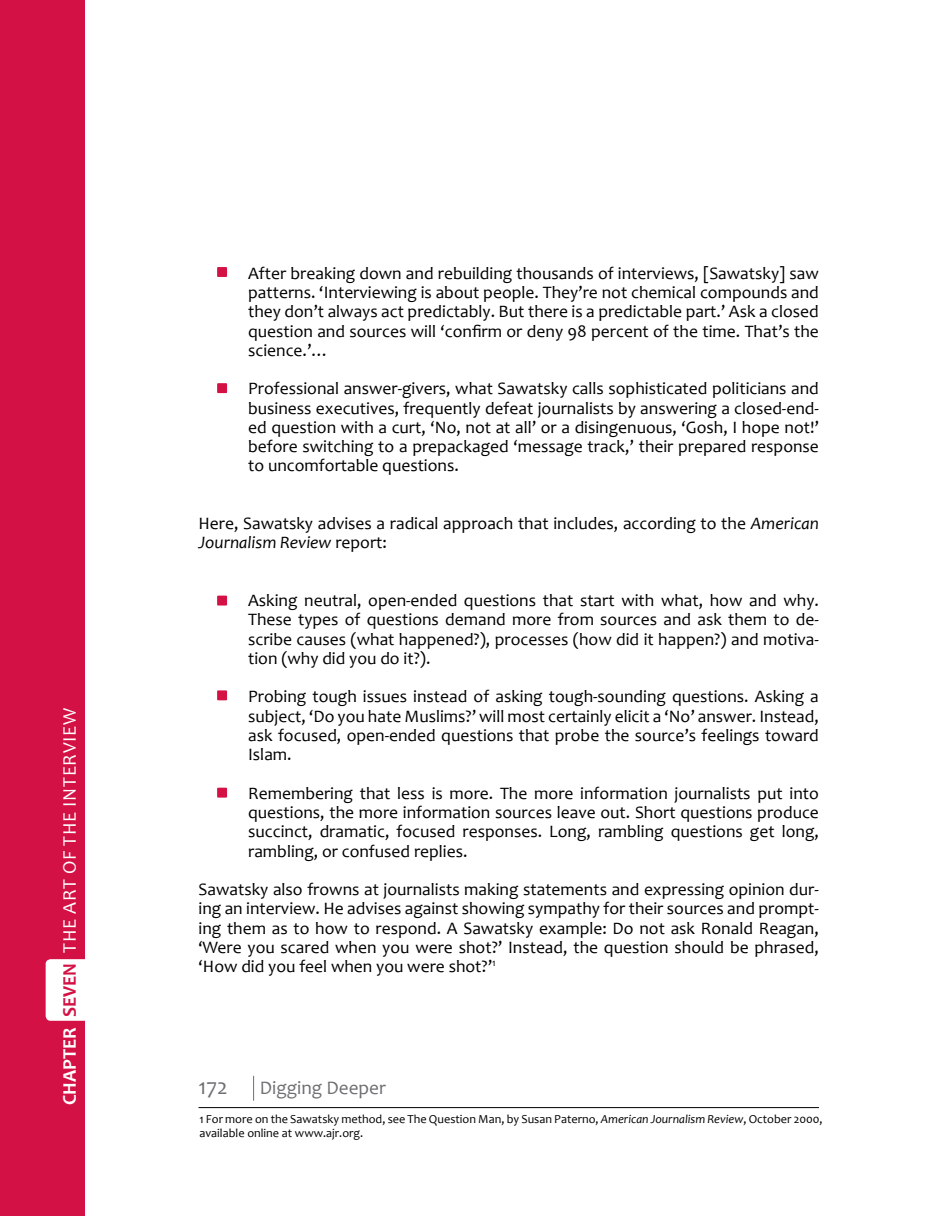
<style>
.page{position:relative;width:943px;height:1216px;background:#fff}
.page>*{position:absolute;margin:0;border:0;box-sizing:border-box;transform-origin:0 0}
.t1{font:22.75px "Candara";color:#6d6f71}
.t2{font:19.25px "Candara";letter-spacing:.04em;color:#fff}
.t3{font:19.25px "Candara";color:#6d6f71}
.t4{font:700 19.25px "Candara";color:#fff}
.t5{font:700 19.25px "Candara";color:#d31145}
.t6{font:17.5px/19.2px "Candara";color:#000;text-align:justify}
.t7{font:12.25px/14px "Candara";color:#000}
.s1{font-style:italic}
</style>
<div class="page">
<hr style="left:198px;top:1107px;width:621px;height:1px;background:#000">
<svg style="left:253px;top:1075px;width:1px;height:25px"></svg>
<div style="left:0;top:0;width:84px;height:1215px;background:#d31145"></div>
<div style="left:46px;top:959px;width:50px;height:61px;background:#fff;border-radius:5px"></div>
<div style="left:217px;top:267px;width:10px;height:10px;background:#d31145"></div>
<div style="left:217px;top:383px;width:10px;height:10px;background:#d31145"></div>
<div style="left:217px;top:595px;width:10px;height:10px;background:#d31145"></div>
<div style="left:217px;top:690px;width:10px;height:10px;background:#d31145"></div>
<div style="left:217px;top:787px;width:10px;height:10px;background:#d31145"></div>
<p class="t2" style="left:58px;top:952px;width:244px;rotate:-90deg">The Art of the Interview</p>
<p class="t5" style="left:58px;top:1017px;width:56px;rotate:-90deg">SEVEN</p>
<p class="t4" style="left:58px;top:1105px;width:79px;rotate:-90deg">CHAPTER</p>
<p class="t6" style="left:248px;top:263px;width:572px">After breaking down and rebuilding thousands of interviews, [Sawatsky] saw patterns. ‘Interviewing is about people. They’re not chemical compounds and they don’t always act predictably. But there is a predictable part.’ Ask a closed question and sources will ‘confirm or deny 98 percent of the time. That’s the science.’…</p>
<p class="t6" style="left:248px;top:379px;width:572px">Professional answer-givers, what Sawatsky calls sophisticated politicians and business executives, frequently defeat journalists by answering a closed-end&shy;ed question with a curt, ‘No, not at all’ or a disingenuous, ‘Gosh, I hope not!’ before switching to a prepackaged ‘message track,’ their prepared response to uncomfortable questions.</p>
<p class="t6" style="left:198px;top:514px;width:622px">Here, Sawatsky advises a radical approach that includes, according to the <span class="s1">American<br>Journalism Review</span> report:</p>
<p class="t6" style="left:248px;top:591px;width:572px">Asking neutral, open-ended questions that start with what, how and why.<br>These types of questions demand more from sources and ask them to de&shy;scribe causes (what happened?), processes (how did it happen?) and motiva&shy;tion (why did you do it?).</p>
<p class="t6" style="left:248px;top:687px;width:572px">Probing tough issues instead of asking tough-sounding questions. Asking a subject, ‘Do you hate Muslims?’ will most certainly elicit a ‘No’ answer. Instead, ask focused, open-ended questions that probe the source’s feelings toward Islam.</p>
<p class="t6" style="left:248px;top:783px;width:572px">Remembering that less is more. The more information journalists put into questions, the more information sources leave out. Short questions produce succinct, dramatic, focused responses. Long, rambling questions get long, rambling, or confused replies.</p>
<p class="t6" style="left:198px;top:879px;width:622px">Sawatsky also frowns at journalists making statements and expressing opinion dur&shy;ing an interview. He advises against showing sympathy for their sources and prompt&shy;ing them as to how to respond. A Sawatsky example: Do not ask Ronald Reagan, ‘Were you scared when you were shot?’ Instead, the question should be phrased, ‘How did you feel when you were shot?’<sup>1</sup></p>
<h1 class="t1" style="left:198px;top:1073px;width:31px">172</h1>
<p class="t3" style="left:260px;top:1076px;width:128px">Digging Deeper</p>
<p class="t7" style="left:199px;top:1112px;width:624px">1 For more on the Sawatsky method, see The Question Man, by Susan Paterno, <span class="s1">American Journalism Review</span>, October 2000, available online at www.ajr.org.</p>
</div>
